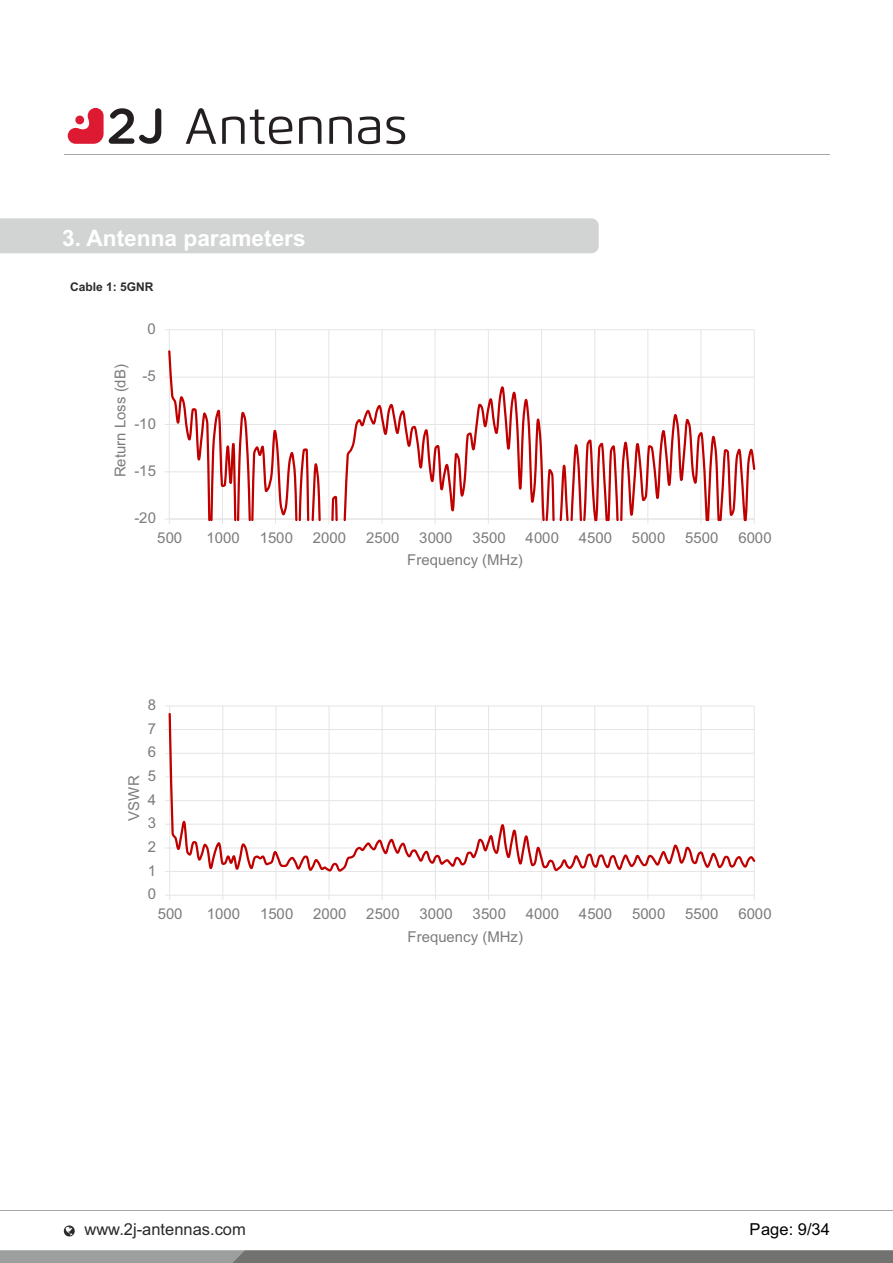
<style>
.page{position:relative;width:893px;height:1263px;background:#fff}
.page>*{position:absolute;margin:0;border:0;box-sizing:border-box;transform-origin:0 0}
.t1{font:700 22.65px "Arial";color:#fff}
.t2{font:16.5px "Arial";color:#2b2a29}
.t3{font:16.5px "Arial";letter-spacing:.005em;color:#000}
.t4{font:15px "Arial";letter-spacing:.01em;color:#7c7c7c}
.t5{font:700 12px "Arial";color:#2b2a29}
</style>
<div class="page">
<hr style="left:170px;top:705px;width:584px;height:1px;background:#e5e5e6">
<hr style="left:222px;top:706px;width:1px;height:189px;background:#e5e5e6">
<hr style="left:276px;top:706px;width:1px;height:189px;background:#e5e5e6">
<hr style="left:329px;top:706px;width:1px;height:189px;background:#e5e5e6">
<hr style="left:382px;top:706px;width:1px;height:189px;background:#e5e5e6">
<hr style="left:435px;top:706px;width:1px;height:189px;background:#e5e5e6">
<hr style="left:488px;top:706px;width:1px;height:189px;background:#e5e5e6">
<hr style="left:541px;top:706px;width:1px;height:189px;background:#e5e5e6">
<hr style="left:594px;top:706px;width:1px;height:189px;background:#e5e5e6">
<hr style="left:647px;top:706px;width:1px;height:189px;background:#e5e5e6">
<hr style="left:701px;top:706px;width:1px;height:189px;background:#e5e5e6">
<hr style="left:754px;top:706px;width:1px;height:189px;background:#e5e5e6">
<hr style="left:169px;top:706px;width:1px;height:189px;background:#e5e5e6">
<hr style="left:170px;top:895px;width:584px;height:1px;background:#e5e5e6">
<svg style="left:167px;top:712px;width:589px;height:162px"></svg>
<hr style="left:169px;top:329px;width:585px;height:1px;background:#e5e5e6">
<hr style="left:222px;top:330px;width:1px;height:189px;background:#e5e5e6">
<hr style="left:275px;top:330px;width:1px;height:189px;background:#e5e5e6">
<hr style="left:328px;top:330px;width:1px;height:189px;background:#e5e5e6">
<hr style="left:382px;top:330px;width:1px;height:189px;background:#e5e5e6">
<hr style="left:435px;top:330px;width:1px;height:189px;background:#e5e5e6">
<hr style="left:488px;top:330px;width:1px;height:189px;background:#e5e5e6">
<hr style="left:541px;top:330px;width:1px;height:189px;background:#e5e5e6">
<hr style="left:594px;top:330px;width:1px;height:189px;background:#e5e5e6">
<hr style="left:647px;top:330px;width:1px;height:189px;background:#e5e5e6">
<hr style="left:701px;top:330px;width:1px;height:189px;background:#e5e5e6">
<hr style="left:754px;top:330px;width:1px;height:189px;background:#e5e5e6">
<hr style="left:169px;top:330px;width:1px;height:189px;background:#e5e5e6">
<svg style="left:167px;top:349px;width:589px;height:175px"></svg>
<svg style="left:0;top:1250px;width:893px;height:13px;background:#7f807f"></svg>
<hr style="left:0;top:1210px;width:893px;height:1px;background:#a9a9a9">
<div style="left:0;top:218px;width:599px;height:35px;background:#d2d3d3"></div>
<svg style="left:63px;top:1225px;width:12px;height:11px"></svg>
<hr style="left:64px;top:154px;width:765px;height:1px;background:#a9a9a9">
<svg style="left:68px;top:108px;width:93px;height:36px"></svg>
<div style="left:75px;top:116px;width:9px;height:8px;background:#dd1a32;border-radius:50%"></div>
<svg style="left:186px;top:108px;width:219px;height:36px"></svg>
<h1 class="t1" style="left:62px;top:230px;width:245px">3. Antenna parameters</h1>
<p class="t5" style="left:70px;top:282px;width:85px">Cable 1: 5GNR</p>
<p class="t4" style="left:147px;top:323px;width:10px">0</p>
<p class="t4" style="left:115px;top:477px;width:115px;rotate:-90deg">Return Loss (dB)</p>
<p class="t4" style="left:142px;top:370px;width:15px">-5</p>
<p class="t4" style="left:134px;top:418px;width:23px">-10</p>
<p class="t4" style="left:134px;top:465px;width:23px">-15</p>
<p class="t4" style="left:134px;top:512px;width:23px">-20</p>
<p class="t4" style="left:157px;top:532px;width:26px">500</p>
<p class="t4" style="left:206px;top:532px;width:35px">1000</p>
<p class="t4" style="left:260px;top:532px;width:35px">1500</p>
<p class="t4" style="left:313px;top:532px;width:35px">2000</p>
<p class="t4" style="left:366px;top:532px;width:35px">2500</p>
<p class="t4" style="left:419px;top:532px;width:35px">3000</p>
<p class="t4" style="left:472px;top:532px;width:35px">3500</p>
<p class="t4" style="left:526px;top:532px;width:35px">4000</p>
<p class="t4" style="left:579px;top:532px;width:35px">4500</p>
<p class="t4" style="left:632px;top:532px;width:35px">5000</p>
<p class="t4" style="left:685px;top:532px;width:35px">5500</p>
<p class="t4" style="left:738px;top:532px;width:35px">6000</p>
<p class="t4" style="left:407px;top:554px;width:117px">Frequency (MHz)</p>
<p class="t4" style="left:128px;top:820px;width:46px;rotate:-90deg">VSWR</p>
<p class="t4" style="left:148px;top:699px;width:10px">8</p>
<p class="t4" style="left:148px;top:723px;width:10px">7</p>
<p class="t4" style="left:148px;top:746px;width:10px">6</p>
<p class="t4" style="left:148px;top:770px;width:10px">5</p>
<p class="t4" style="left:148px;top:794px;width:10px">4</p>
<p class="t4" style="left:148px;top:817px;width:10px">3</p>
<p class="t4" style="left:148px;top:841px;width:10px">2</p>
<p class="t4" style="left:148px;top:865px;width:10px">1</p>
<p class="t4" style="left:148px;top:888px;width:10px">0</p>
<p class="t4" style="left:158px;top:908px;width:26px">500</p>
<p class="t4" style="left:207px;top:908px;width:35px">1000</p>
<p class="t4" style="left:260px;top:908px;width:35px">1500</p>
<p class="t4" style="left:313px;top:908px;width:35px">2000</p>
<p class="t4" style="left:366px;top:908px;width:35px">2500</p>
<p class="t4" style="left:419px;top:908px;width:35px">3000</p>
<p class="t4" style="left:473px;top:908px;width:35px">3500</p>
<p class="t4" style="left:526px;top:908px;width:35px">4000</p>
<p class="t4" style="left:579px;top:908px;width:35px">4500</p>
<p class="t4" style="left:632px;top:908px;width:35px">5000</p>
<p class="t4" style="left:685px;top:908px;width:35px">5500</p>
<p class="t4" style="left:738px;top:908px;width:35px">6000</p>
<p class="t4" style="left:407px;top:931px;width:117px">Frequency (MHz)</p>
<p class="t2" style="left:84px;top:1223px;width:163px">www.2j-antennas.com</p>
<p class="t3" style="left:749px;top:1223px;width:82px">Page: 9/34</p>
</div>
